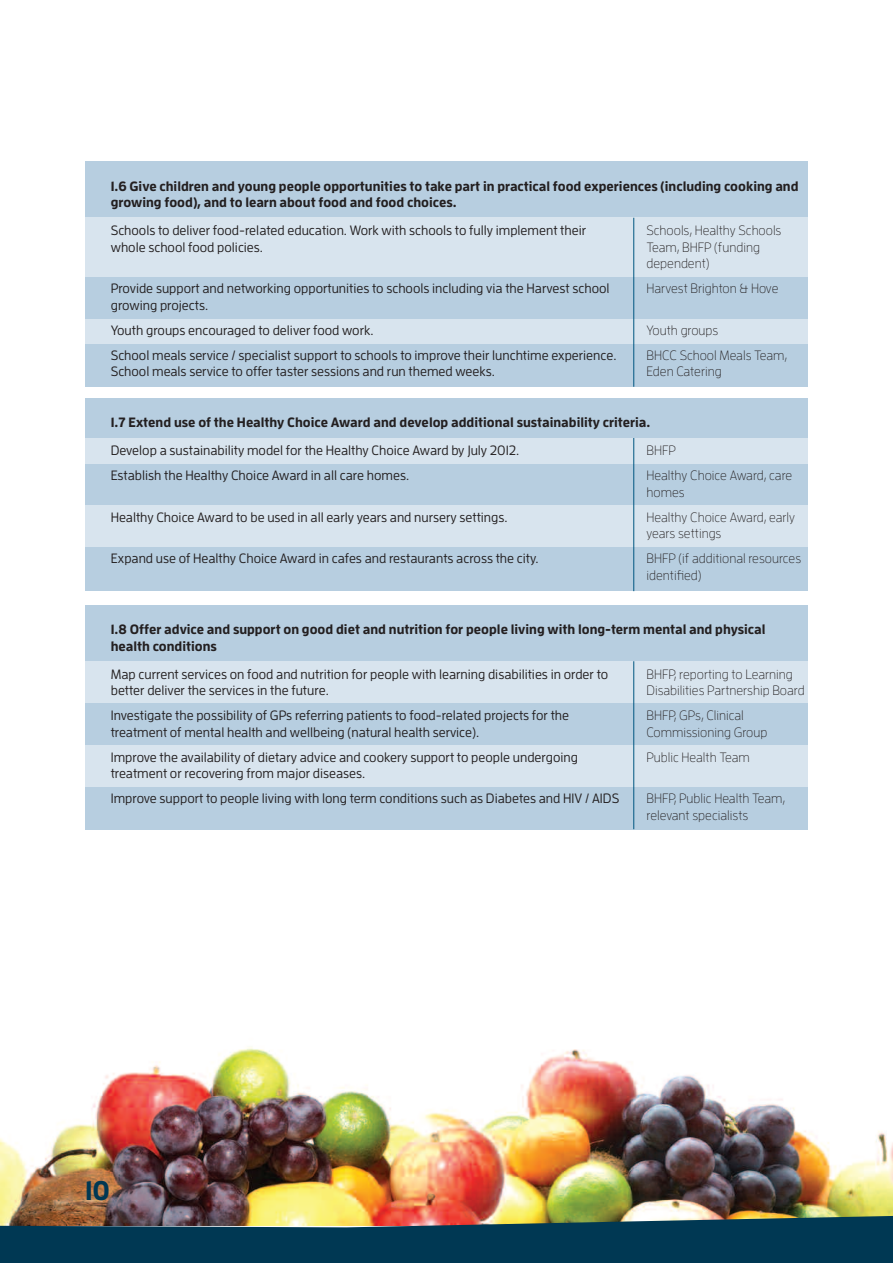
<style>
.page{position:relative;width:893px;height:1263px;background:#fff}
.page>*{position:absolute;margin:0;border:0;box-sizing:border-box;transform-origin:0 0}
.t1{font:700 27px "Enzo OT";color:#003853}
.t2{font:500 13.5px/16.5px "Enzo OT";color:#231f20}
.t3{font:300 13.5px/16.5px "Enzo OT";color:#231f20}
.t4{font:700 13.5px/16.5px "Enzo OT";color:#231f20}
</style>
<div class="page">
<img style="left:0;top:1046px;width:893px;height:151px">
<img style="left:0;top:1197px;width:893px;height:66px">
<div style="left:85px;top:162px;width:723px;height:225px;background:#b7cee0"></div>
<div style="left:85px;top:218px;width:723px;height:59px;background:#d8e4ee"></div>
<div style="left:85px;top:319px;width:723px;height:24px;background:#d8e4ee"></div>
<hr style="left:633px;top:218px;width:1px;height:169px;background:#005681">
<div style="left:85px;top:398px;width:723px;height:193px;background:#b7cee0"></div>
<div style="left:85px;top:438px;width:723px;height:25px;background:#d8e4ee"></div>
<div style="left:85px;top:505px;width:723px;height:42px;background:#d8e4ee"></div>
<hr style="left:633px;top:438px;width:1px;height:153px;background:#005681">
<div style="left:85px;top:605px;width:723px;height:224px;background:#b7cee0"></div>
<div style="left:85px;top:661px;width:723px;height:41px;background:#d8e4ee"></div>
<div style="left:85px;top:746px;width:723px;height:41px;background:#d8e4ee"></div>
<hr style="left:633px;top:661px;width:1px;height:168px;background:#005681">
<p class="t4" style="left:111px;top:179px;width:689px">1.6 Give children and young people opportunities to take part in practical food experiences (including cooking and growing food), and to learn about food and food choices.</p>
<p class="t2" style="left:111px;top:223px;width:477px">Schools to deliver food-related education. Work with schools to fully implement their whole school food policies.</p>
<p class="t2" style="left:111px;top:281px;width:500px">Provide support and networking opportunities to schools including via the Harvest school growing projects.</p>
<p class="t2" style="left:111px;top:318px;width:507px;line-height:25px">Youth groups encouraged to deliver food work.<br>School meals service / specialist support to schools to improve their lunchtime experience.</p>
<p class="t2" style="left:111px;top:364px;width:386px">School meals service to offer taster sessions and run themed weeks.</p>
<p class="t3" style="left:646px;top:223px;width:136px">Schools, Healthy Schools<br>Team, BHFP (funding dependent)</p>
<p class="t3" style="left:646px;top:281px;width:133px">Harvest Brighton &amp; Hove</p>
<p class="t3" style="left:646px;top:318px;width:142px;line-height:25px">Youth groups<br>BHCC School Meals Team,</p>
<p class="t3" style="left:646px;top:364px;width:77px">Eden Catering</p>
<p class="t4" style="left:111px;top:415px;width:541px">1.7 Extend use of the Healthy Choice Award and develop additional sustainability criteria.</p>
<p class="t2" style="left:111px;top:439px;width:410px;line-height:25px">Develop a sustainability model for the Healthy Choice Award by July 2012.<br>Establish the Healthy Choice Award in all care homes.</p>
<p class="t2" style="left:111px;top:510px;width:398px">Healthy Choice Award to be used in all early years and nursery settings.</p>
<p class="t2" style="left:111px;top:551px;width:429px">Expand use of Healthy Choice Award in cafes and restaurants across the city.</p>
<p class="t3" style="left:646px;top:439px;width:147px;line-height:25px">BHFP<br>Healthy Choice Award, care</p>
<p class="t3" style="left:646px;top:480px;width:150px;line-height:25px">homes<br>Healthy Choice Award, early</p>
<p class="t3" style="left:646px;top:522px;width:156px;line-height:25px">years settings<br>BHFP (if additional resources</p>
<p class="t3" style="left:646px;top:568px;width:56px">identified)</p>
<p class="t4" style="left:111px;top:622px;width:656px">1.8 Offer advice and support on good diet and nutrition for people living with long-term mental and physical health conditions</p>
<p class="t2" style="left:111px;top:667px;width:499px">Map current services on food and nutrition for people with learning disabilities in order to better deliver the services in the future.</p>
<p class="t2" style="left:111px;top:708px;width:460px">Investigate the possibility of GPs referring patients to food-related projects for the treatment of mental health and wellbeing (natural health service).</p>
<p class="t2" style="left:111px;top:750px;width:469px">Improve the availability of dietary advice and cookery support to people undergoing treatment or recovering from major diseases.</p>
<p class="t2" style="left:111px;top:791px;width:510px">Improve support to people living with long term conditions such as Diabetes and HIV / AIDS</p>
<p class="t3" style="left:646px;top:667px;width:160px">BHFP, reporting to Learning<br>Disabilities Partnership Board</p>
<p class="t3" style="left:646px;top:708px;width:122px">BHFP, GPs, Clinical<br>Commissioning Group</p>
<p class="t3" style="left:646px;top:750px;width:105px">Public Health Team</p>
<p class="t3" style="left:646px;top:791px;width:140px">BHFP, Public Health Team, relevant specialists</p>
<h1 class="t1" style="left:85px;top:1181px;width:27px">10</h1>
</div>
